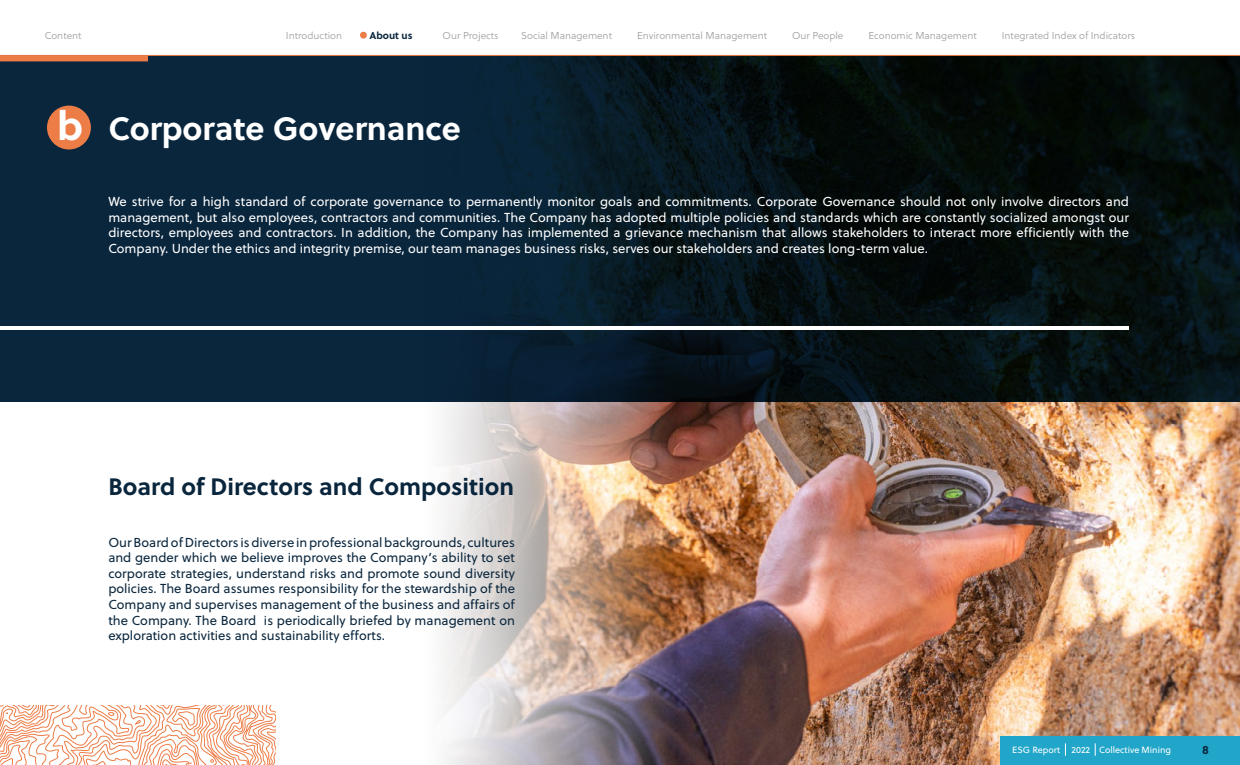
<style>
.page{position:relative;width:1240px;height:765px;background:#fff}
.page>*{position:absolute;margin:0;border:0;box-sizing:border-box;transform-origin:0 0}
.t1{font:700 32.4px "Soleil";color:#fff}
.t2{font:700 23.7px "Soleil";color:#0a263d}
.t3{font:13px/15.6px "Soleil";color:#fff;text-align:justify}
.t4{font:13px/15.6px "Soleil";color:#0a263d;text-align:justify}
.t5{font:700 12px "Soleil";color:#0a263d}
.t6{font:300 10px "Soleil";color:#9d9d9c}
.t7{font:700 10px "Soleil";color:#0a263d}
.t8{font:9px "Soleil";color:#fff}
.s1{font-size:40.2px}
</style>
<div class="page">
<img style="left:675px;top:402px;width:565px;height:363px">
<img style="left:443px;top:402px;width:232px;height:363px">
<svg style="left:0;top:56px;width:1240px;height:346px;background:#071a25"></svg>
<div style="left:1000px;top:736px;width:240px;height:29px;background:#21a6c9"></div>
<svg style="left:1065px;top:743px;width:1px;height:13px"></svg>
<svg style="left:1095px;top:743px;width:1px;height:13px"></svg>
<svg style="left:0;top:705px;width:275px;height:60px"></svg>
<div style="left:47px;top:106px;width:44px;height:43px;background:#ed7d47;border-radius:50%"></div>
<hr style="left:0;top:326px;width:1129px;height:4px;background:#fff">
<hr style="left:0;top:55px;width:1240px;height:1px;background:#ed7d47">
<div style="left:0;top:55px;width:148px;height:6px;background:#ed7d47"></div>
<div style="left:360px;top:32px;width:7px;height:7px;background:#ed7d47;border-radius:50%"></div>
<p class="t6" style="left:45px;top:28px;width:38px">Content</p>
<p class="t6" style="left:286px;top:28px;width:58px">Introduction</p>
<p class="t7" style="left:370px;top:27px;width:44px">About us</p>
<p class="t6" style="left:443px;top:28px;width:58px">Our Projects</p>
<p class="t6" style="left:521px;top:28px;width:92px">Social Management</p>
<p class="t6" style="left:637px;top:28px;width:132px">Environmental Management</p>
<p class="t6" style="left:792px;top:28px;width:53px">Our People</p>
<p class="t6" style="left:868px;top:28px;width:110px">Economic Management</p>
<p class="t6" style="left:1002px;top:28px;width:135px">Integrated Index of Indicators</p>
<h1 class="t1" style="left:57px;top:103px;width:405px"><span class="s1">b</span> Corporate Governance</h1>
<p class="t3" style="left:108px;top:193px;width:1022px">We strive for a high standard of corporate governance to permanently monitor goals and commitments. Corporate Governance should not only involve directors and management, but also employees, contractors and communities. The Company has adopted multiple policies and standards which are constantly socialized amongst our directors, employees and contractors. In addition, the Company has implemented a grievance mechanism that allows stakeholders to interact more efficiently with the Company. Under the ethics and integrity premise, our team manages business risks, serves our stakeholders and creates long-term value.</p>
<h2 class="t2" style="left:108px;top:469px;width:407px">Board of Directors and Composition</h2>
<p class="t4" style="left:108px;top:534px;width:408px">Our Board of Directors is diverse in professional backgrounds, cultures and gender which we believe improves the Company’s ability to set corporate strategies, understand risks and promote sound diversity policies. The Board assumes responsibility for the stewardship of the Company and supervises management of the business and affairs of the Company. The Board is periodically briefed by management on exploration activities and sustainability efforts.</p>
<p class="t8" style="left:1012px;top:743px;width:49px">ESG Report</p>
<p class="t8" style="left:1071px;top:743px;width:101px">2022 Collective Mining</p>
<p class="t5" style="left:1202px;top:740px;width:8px">8</p>
</div>
